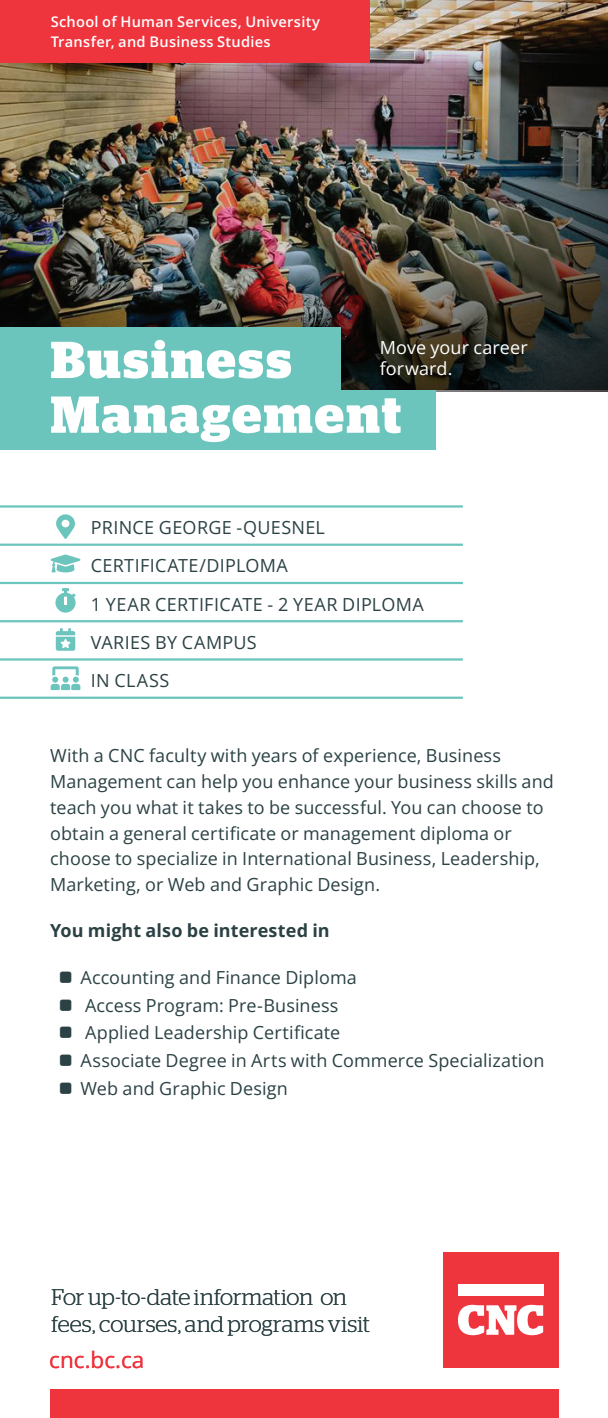
<style>
.page{position:relative;width:608px;height:1418px;background:#fff}
.page>*{position:absolute;margin:0;border:0;box-sizing:border-box;transform-origin:0 0}
.t1{font:700 51.75px/54.7px "Stag";letter-spacing:.045em;color:#fff}
.t2{font:300 22.5px/27px "Stag";letter-spacing:-.005em;color:#2b4144}
.t3{font:22.5px "Open Sans";color:#ee343d}
.t4{font:18px/25.9px "Open Sans";letter-spacing:.005em;color:#2b4144}
.t5{font:700 18px "Open Sans";letter-spacing:.005em;color:#2b4144}
.t6{font:18px/20.2px "Open Sans";letter-spacing:.005em;color:#fff}
.t7{font:600 14.62px/20.2px "Open Sans";letter-spacing:.02em;color:#fff}
</style>
<div class="page">
<div style="left:50px;top:1389px;width:508px;height:29px;background:#ee343d"></div>
<div style="left:442px;top:1251px;width:116px;height:116px;background:#ee343d"></div>
<svg style="left:458px;top:1304px;width:85px;height:31px"></svg>
<div style="left:458px;top:1284px;width:85px;height:11px;background:#fff"></div>
<img style="left:0;top:0;width:608px;height:392px">
<div style="left:0;top:390px;width:435px;height:60px;background:#6bc5bd"></div>
<div style="left:0;top:327px;width:341px;height:65px;background:#6bc5bd"></div>
<hr style="left:0;top:505px;width:463px;height:2px;background:#6bc5bd">
<hr style="left:0;top:543px;width:463px;height:3px;background:#6bc5bd">
<hr style="left:0;top:582px;width:463px;height:2px;background:#6bc5bd">
<hr style="left:0;top:620px;width:463px;height:2px;background:#6bc5bd">
<hr style="left:0;top:658px;width:463px;height:2px;background:#6bc5bd">
<hr style="left:0;top:696px;width:463px;height:3px;background:#6bc5bd">
<svg style="left:56px;top:514px;width:19px;height:25px"></svg>
<svg style="left:50px;top:554px;width:31px;height:18px"></svg>
<svg style="left:55px;top:588px;width:21px;height:24px"></svg>
<svg style="left:56px;top:628px;width:19px;height:23px"></svg>
<svg style="left:51px;top:666px;width:29px;height:24px"></svg>
<div style="left:0;top:0;width:370px;height:62px;background:#ee343d"></div>
<p class="t7" style="left:51px;top:11px;width:271px">School of Human Services, University<br>Transfer, and Business Studies</p>
<h1 class="t1" style="left:51px;top:332px;width:352px">Business<br>Management</h1>
<p class="t6" style="left:379px;top:337px;width:149px">Move your career forward.</p>
<p class="t4" style="left:91px;top:508px;width:334px;line-height:38.2px">PRINCE GEORGE -QUESNEL<br>CERTIFICATE/DIPLOMA<br>1 YEAR CERTIFICATE - 2 YEAR DIPLOMA<br>VARIES BY CAMPUS<br>IN CLASS</p>
<p class="t4" style="left:50px;top:742px;width:505px">With a CNC faculty with years of experience, Business Management can help you enhance your business skills and teach you what it takes to be successful. You can choose to obtain a general certificate or management diploma or choose to specialize in International Business, Leadership, Marketing, or Web and Graphic Design.</p>
<p class="t5" style="left:50px;top:918px;width:281px">You might also be interested in</p>
<p class="t4" style="left:80px;top:962px;width:465px;line-height:27.9px">Accounting and Finance Diploma<br>Access Program: Pre-Business<br>Applied Leadership Certificate<br>Associate Degree in Arts with Commerce Specialization Web and Graphic Design</p>
<p class="t2" style="left:52px;top:1283px;width:320px">For up-to-date information on fees, courses, and programs visit</p>
<p class="t3" style="left:49px;top:1344px;width:97px">cnc.bc.ca</p>
</div>
